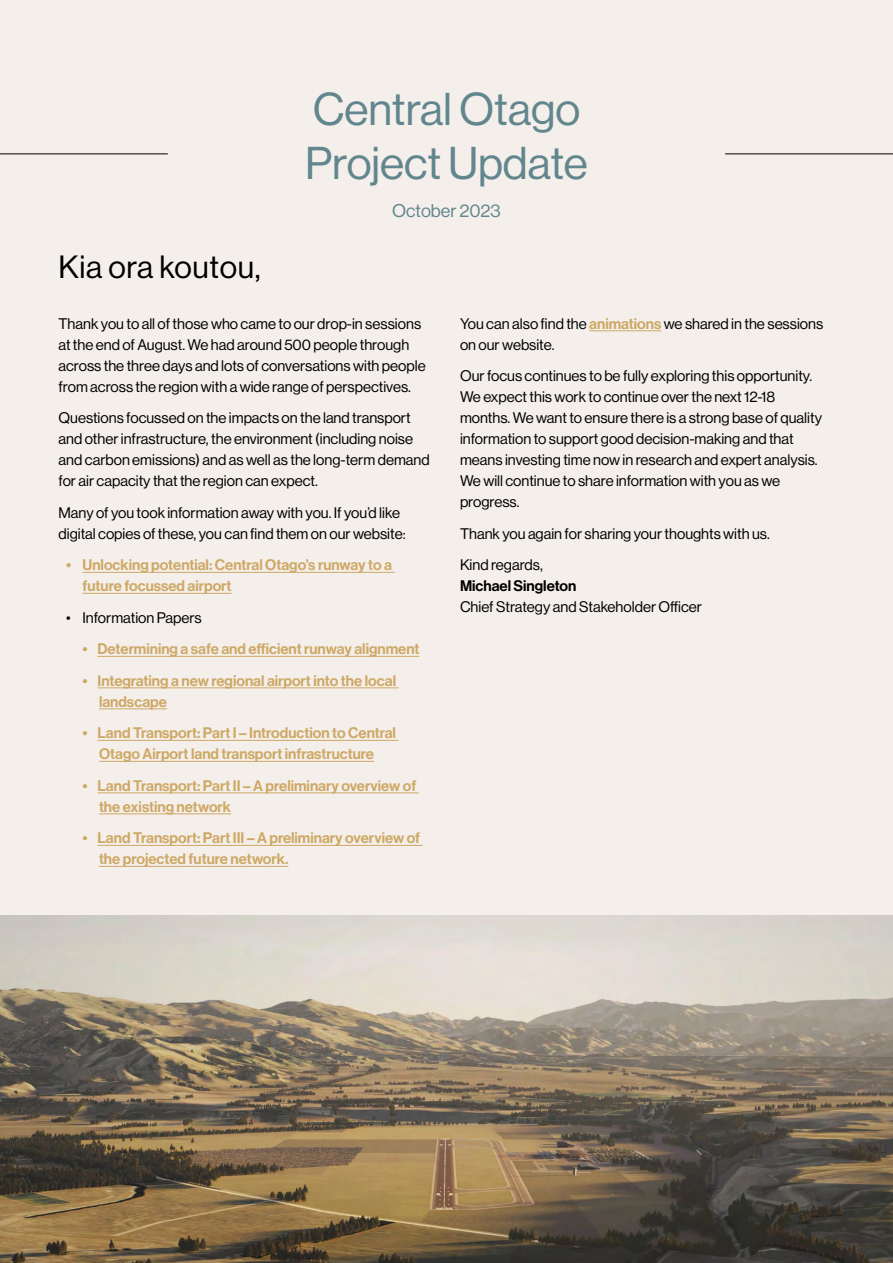
<style>
.page{position:relative;width:893px;height:1263px;background:#fff}
.page>*{position:absolute;margin:0;border:0;box-sizing:border-box;transform-origin:0 0}
.t1{font:45px/54px "N Haas Grotesk DS Pro 55 Rg";color:#62868e}
.t2{font:31.5px "N Haas Grotesk DS Pro 55 Rg";letter-spacing:.02em;color:#000}
.t3{font:18px "N Haas Grotesk DS Pro 55 Rg";color:#62868e}
.t4{font:15px/21px "N Haas Grotesk DS Pro 55 Rg";color:#000}
.t5{font:15px/21px "N Haas Grotesk DS Pro 65 Md";color:#cea865}
.t6{font:15px "N Haas Grotesk DS Pro 65 Md";color:#000}
.s1{font-family:"N Haas Grotesk DS Pro 65 Md";color:#cea865}
</style>
<div class="page">
<div style="left:0;top:0;width:893px;height:916px;background:#f4efea"></div>
<hr style="left:0;top:153px;width:168px;height:1px;background:#000">
<hr style="left:725px;top:153px;width:168px;height:1px;background:#000">
<hr style="left:82px;top:572px;width:313px;height:1px;background:#cea865">
<hr style="left:82px;top:593px;width:150px;height:1px;background:#cea865">
<hr style="left:98px;top:656px;width:321px;height:1px;background:#cea865">
<hr style="left:98px;top:688px;width:301px;height:1px;background:#cea865">
<hr style="left:99px;top:709px;width:68px;height:1px;background:#cea865">
<hr style="left:98px;top:740px;width:301px;height:1px;background:#cea865">
<hr style="left:99px;top:761px;width:275px;height:1px;background:#cea865">
<hr style="left:98px;top:793px;width:321px;height:1px;background:#cea865">
<hr style="left:99px;top:814px;width:132px;height:1px;background:#cea865">
<hr style="left:98px;top:845px;width:325px;height:1px;background:#cea865">
<hr style="left:99px;top:866px;width:189px;height:1px;background:#cea865">
<hr style="left:589px;top:331px;width:72px;height:1px;background:#cea865">
<img style="left:0;top:916px;width:893px;height:347px">
<h1 class="t1" style="left:305px;top:82px;width:284px">Central Otago<br>Project Update</h1>
<p class="t3" style="left:392px;top:200px;width:110px">October 2023</p>
<h2 class="t2" style="left:58px;top:249px;width:204px">Kia ora koutou,</h2>
<p class="t4" style="left:58px;top:313px;width:369px">Thank you to all of those who came to our drop-in sessions at the end of August. We had around 500 people through across the three days and lots of conversations with people from across the region with a wide range of perspectives.</p>
<p class="t4" style="left:58px;top:408px;width:373px">Questions focussed on the impacts on the land transport and other infrastructure, the environment (including noise and carbon emissions) and as well as the long-term demand for air capacity that the region can expect.</p>
<p class="t4" style="left:58px;top:502px;width:349px">Many of you took information away with you. If you’d like digital copies of these, you can find them on our website:</p>
<p class="t5" style="left:82px;top:555px;width:311px;text-indent:-16px">• Unlocking potential: Central Otago’s runway to a future focussed airport</p>
<p class="t4" style="left:66px;top:607px;width:137px">• Information Papers</p>
<p class="t5" style="left:82px;top:639px;width:338px">• Determining a safe and efficient runway alignment</p>
<p class="t5" style="left:99px;top:670px;width:299px;text-indent:-16px">• Integrating a new regional airport into the local landscape</p>
<p class="t5" style="left:82px;top:723px;width:315px;text-align:center">• Land Transport: Part I – Introduction to Central<br>Otago Airport land transport infrastructure</p>
<p class="t5" style="left:99px;top:775px;width:319px;text-indent:-16px">• Land Transport: Part II – A preliminary overview of the existing network</p>
<p class="t5" style="left:99px;top:828px;width:323px;text-indent:-16px">• Land Transport: Part III – A preliminary overview of the projected future network.</p>
<p class="t4" style="left:460px;top:313px;width:365px">You can also find the <span class="s1">animations</span> we shared in the sessions on our website.</p>
<p class="t4" style="left:460px;top:366px;width:364px">Our focus continues to be fully exploring this opportunity.<br>We expect this work to continue over the next 12-18 months. We want to ensure there is a strong base of quality information to support good decision-making and that means investing time now in research and expert analysis.<br>We will continue to share information with you as we progress.</p>
<p class="t4" style="left:460px;top:518px;width:311px;line-height:31.5px">Thank you again for sharing your thoughts with us.<br>Kind regards,</p>
<p class="t6" style="left:460px;top:577px;width:118px">Michael Singleton</p>
<p class="t4" style="left:460px;top:597px;width:243px">Chief Strategy and Stakeholder Officer</p>
</div>
